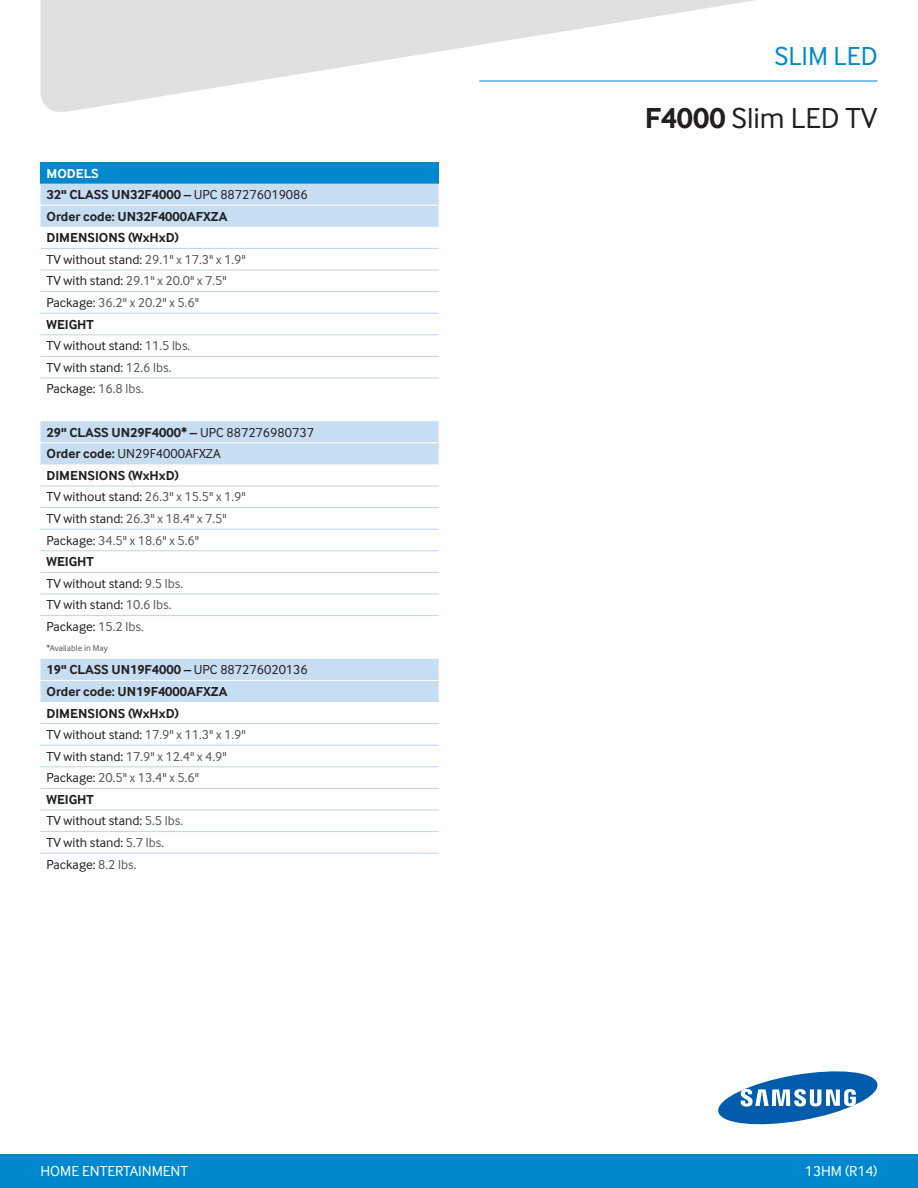
<style>
.page{position:relative;width:918px;height:1188px;background:#fff}
.page>*{position:absolute;margin:0;border:0;box-sizing:border-box;transform-origin:0 0}
.t1{font:30px "Inter Face";color:#231f20}
.t2{font:27px "Inter Face";color:#0088ce}
.t3{font:15px "Inter Face";color:#fff}
.t4{font:13.5px "Inter Face";color:#57585a}
.t5{font:700 13.5px "Inter Face";color:#231f20}
.t6{font:13.5px "Inter Face";color:#231f20}
.t7{font:700 13.5px "Inter Face";color:#fff}
.t8{font:9px "Inter Face";color:#57585a}
.s1{font-weight:400}
.s2{color:#231f20}
.s3{color:#57585a}
.s4{font-weight:700}
</style>
<div class="page">
<hr style="left:479px;top:81px;width:399px;height:1px;background:#0088ce">
<svg style="left:40px;top:0;width:718px;height:112px;fill:#e0e1df"></svg>
<svg style="left:718px;top:1071px;width:160px;height:54px"></svg>
<div style="left:0;top:1154px;width:918px;height:34px;background:#0088ce"></div>
<div style="left:40px;top:162px;width:399px;height:22px;background:#0088ce"></div>
<svg style="left:40px;top:184px;width:399px;height:518px"></svg>
<hr style="left:40px;top:248px;width:399px;height:1px;background:#b9d6ef">
<hr style="left:40px;top:270px;width:399px;height:1px;background:#b9d6ef">
<hr style="left:40px;top:291px;width:399px;height:1px;background:#b9d6ef">
<hr style="left:40px;top:313px;width:399px;height:1px;background:#b9d6ef">
<hr style="left:40px;top:334px;width:399px;height:1px;background:#b9d6ef">
<hr style="left:40px;top:356px;width:399px;height:1px;background:#b9d6ef">
<hr style="left:40px;top:378px;width:399px;height:1px;background:#b9d6ef">
<hr style="left:40px;top:486px;width:399px;height:1px;background:#b9d6ef">
<hr style="left:40px;top:507px;width:399px;height:1px;background:#b9d6ef">
<hr style="left:40px;top:529px;width:399px;height:1px;background:#b9d6ef">
<hr style="left:40px;top:550px;width:399px;height:1px;background:#b9d6ef">
<hr style="left:40px;top:572px;width:399px;height:1px;background:#b9d6ef">
<hr style="left:40px;top:594px;width:399px;height:1px;background:#b9d6ef">
<hr style="left:40px;top:615px;width:399px;height:1px;background:#b9d6ef">
<hr style="left:40px;top:723px;width:399px;height:1px;background:#b9d6ef">
<hr style="left:40px;top:745px;width:399px;height:1px;background:#b9d6ef">
<hr style="left:40px;top:766px;width:399px;height:1px;background:#b9d6ef">
<hr style="left:40px;top:788px;width:399px;height:1px;background:#b9d6ef">
<hr style="left:40px;top:810px;width:399px;height:1px;background:#b9d6ef">
<hr style="left:40px;top:831px;width:399px;height:1px;background:#b9d6ef">
<hr style="left:40px;top:853px;width:399px;height:1px;background:#b9d6ef">
<hr style="left:40px;top:205px;width:399px;height:1px;background:#fff">
<hr style="left:40px;top:442px;width:399px;height:1px;background:#fff">
<hr style="left:40px;top:680px;width:399px;height:1px;background:#fff">
<p class="t2" style="left:774px;top:41px;width:105px">SLIM LED</p>
<p class="t7" style="left:46px;top:165px;width:54px">MODELS</p>
<p class="t5" style="left:46px;top:187px;width:263px">32" CLASS UN32F4000 – <span class="s1">UPC 887276019086</span></p>
<p class="t5" style="left:46px;top:208px;width:182px">Order code: UN32F4000AFXZA</p>
<p class="t5" style="left:46px;top:230px;width:134px">DIMENSIONS (WxHxD)</p>
<p class="t4" style="left:46px;top:252px;width:201px"><span class="s2">TV without stand:</span> 29.1" x 17.3" x 1.9"</p>
<p class="t4" style="left:46px;top:273px;width:182px"><span class="s2">TV with stand:</span> 29.1" x 20.0" x 7.5"</p>
<p class="t4" style="left:46px;top:295px;width:154px"><span class="s2">Package:</span> 36.2" x 20.2" x 5.6"</p>
<p class="t5" style="left:46px;top:316px;width:49px">WEIGHT</p>
<p class="t6" style="left:46px;top:338px;width:145px">TV without stand: <span class="s3">11.5 lbs.</span></p>
<p class="t6" style="left:46px;top:360px;width:126px">TV with stand: <span class="s3">12.6 lbs.</span></p>
<p class="t6" style="left:46px;top:381px;width:99px">Package: <span class="s3">16.8 lbs.</span></p>
<p class="t5" style="left:46px;top:424px;width:269px">29" CLASS UN29F4000* – <span class="s1">UPC 887276980737</span></p>
<p class="t6" style="left:46px;top:446px;width:176px"><span class="s4">Order code:</span> UN29F4000AFXZA</p>
<p class="t5" style="left:46px;top:468px;width:134px">DIMENSIONS (WxHxD)</p>
<p class="t4" style="left:46px;top:489px;width:201px"><span class="s2">TV without stand:</span> 26.3" x 15.5" x 1.9"</p>
<p class="t4" style="left:46px;top:511px;width:182px"><span class="s2">TV with stand:</span> 26.3" x 18.4" x 7.5"</p>
<p class="t4" style="left:46px;top:532px;width:154px"><span class="s2">Package:</span> 34.5" x 18.6" x 5.6"</p>
<p class="t5" style="left:46px;top:554px;width:49px">WEIGHT</p>
<p class="t6" style="left:46px;top:576px;width:138px">TV without stand: <span class="s3">9.5 lbs.</span></p>
<p class="t6" style="left:46px;top:597px;width:126px">TV with stand: <span class="s3">10.6 lbs.</span></p>
<p class="t6" style="left:46px;top:619px;width:99px">Package: <span class="s3">15.2 lbs.</span></p>
<p class="t8" style="left:46px;top:643px;width:63px">*Available in May</p>
<p class="t5" style="left:46px;top:662px;width:263px">19" CLASS UN19F4000 – <span class="s1">UPC 887276020136</span></p>
<p class="t5" style="left:46px;top:683px;width:182px">Order code: UN19F4000AFXZA</p>
<p class="t5" style="left:46px;top:705px;width:134px">DIMENSIONS (WxHxD)</p>
<p class="t4" style="left:46px;top:727px;width:201px"><span class="s2">TV without stand:</span> 17.9" x 11.3" x 1.9"</p>
<p class="t4" style="left:46px;top:748px;width:182px"><span class="s2">TV with stand:</span> 17.9" x 12.4" x 4.9"</p>
<p class="t4" style="left:46px;top:770px;width:154px"><span class="s2">Package:</span> 20.5" x 13.4" x 5.6"</p>
<p class="t5" style="left:46px;top:792px;width:49px">WEIGHT</p>
<p class="t6" style="left:46px;top:813px;width:138px">TV without stand: <span class="s3">5.5 lbs.</span></p>
<p class="t6" style="left:46px;top:835px;width:119px">TV with stand: <span class="s3">5.7 lbs.</span></p>
<p class="t6" style="left:46px;top:856px;width:91px">Package: <span class="s3">8.2 lbs.</span></p>
<p class="t1" style="left:645px;top:101px;width:234px"><span class="s4">F4000</span> Slim LED TV</p>
<p class="t3" style="left:40px;top:1163px;width:149px">HOME ENTERTAINMENT</p>
<p class="t3" style="left:805px;top:1163px;width:74px">13HM (R14)</p>
</div>
